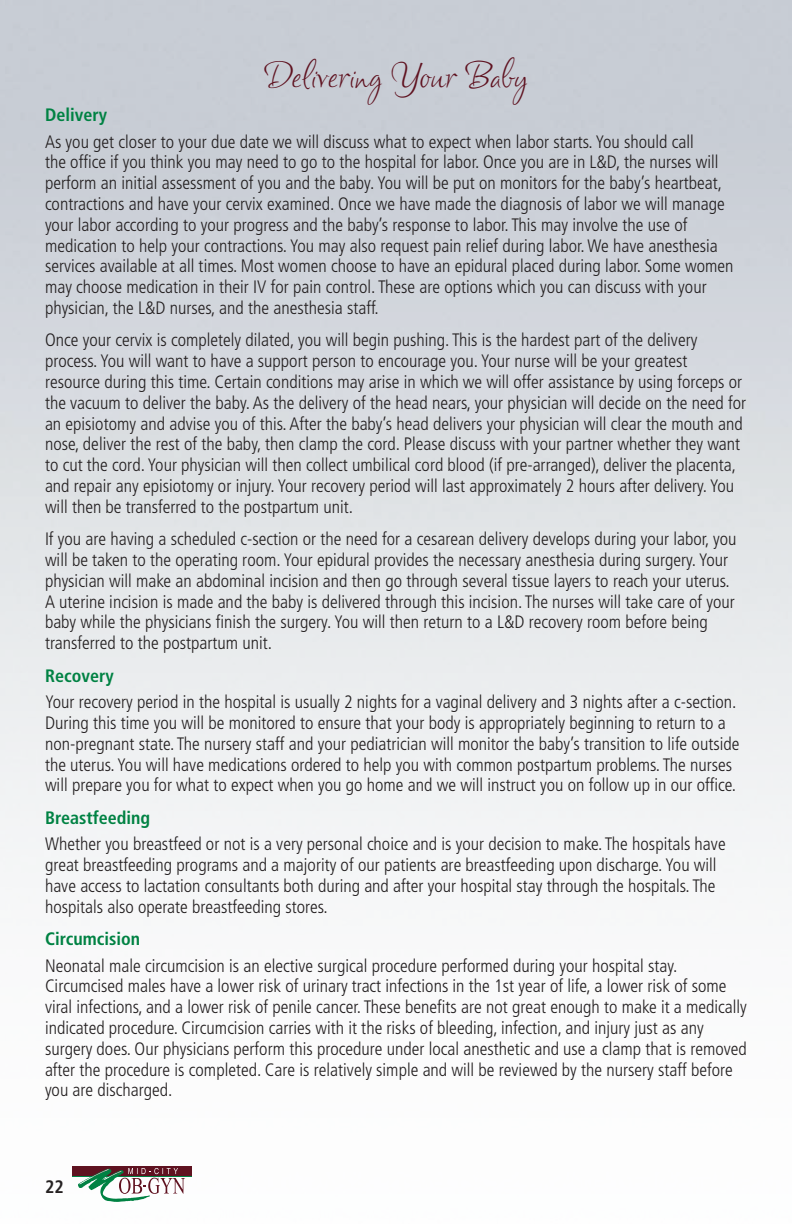
<style>
.page{position:relative;width:792px;height:1224px;background:#fff}
.page>*{position:absolute;margin:0;border:0;box-sizing:border-box;transform-origin:0 0}
.t1{font:36px "Clarissa";color:#5f1220}
.t2{font:300 condensed 18px/20.8px "Frutiger LT Std";color:#231f20}
.t3{font:700 condensed 18px "Frutiger LT Std";color:#008243}
.t4{font:700 condensed 18px "Frutiger LT Std";color:#231f20}
</style>
<div class="page">
<img style="left:0;top:0;width:792px;height:1177px">
<hr style="left:72px;top:1176px;width:119px;height:1px;background:#008243">
<div style="left:72px;top:1167px;width:119px;height:9px;background:#5f1220"></div>
<svg style="left:78px;top:1168px;width:107px;height:34px"></svg>
<div style="left:94px;top:821px;width:218px;height:12px;background:#f3f4f5"></div>
<svg style="left:94px;top:476px;width:604px;height:345px"></svg>
<h1 class="t1" style="left:264px;top:54px;width:265px">Delivering Your Baby</h1>
<p class="t3" style="left:45px;top:104px;width:64px">Delivery</p>
<p class="t2" style="left:45px;top:131px;width:690px">As you get closer to your due date we will discuss what to expect when labor starts. You should call<br>the office if you think you may need to go to the hospital for labor. Once you are in L&amp;D, the nurses will perform an initial assessment of you and the baby. You will be put on monitors for the baby’s heartbeat, contractions and have your cervix examined. Once we have made the diagnosis of labor we will manage your labor according to your progress and the baby’s response to labor. This may involve the use of medication to help your contractions. You may also request pain relief during labor. We have anesthesia services available at all times. Most women choose to have an epidural placed during labor. Some women may choose medication in their IV for pain control. These are options which you can discuss with your physician, the L&amp;D nurses, and the anesthesia staff.</p>
<p class="t2" style="left:45px;top:330px;width:703px">Once your cervix is completely dilated, you will begin pushing. This is the hardest part of the delivery process. You will want to have a support person to encourage you. Your nurse will be your greatest resource during this time. Certain conditions may arise in which we will offer assistance by using forceps or the vacuum to deliver the baby. As the delivery of the head nears, your physician will decide on the need for an episiotomy and advise you of this. After the baby’s head delivers your physician will clear the mouth and nose, deliver the rest of the baby, then clamp the cord. Please discuss with your partner whether they want to cut the cord. Your physician will then collect umbilical cord blood (if pre-arranged), deliver the placenta, and repair any episiotomy or injury. Your recovery period will last approximately 2 hours after delivery. You will then be transferred to the postpartum unit.</p>
<p class="t2" style="left:45px;top:529px;width:693px">If you are having a scheduled c-section or the need for a cesarean delivery develops during your labor, you will be taken to the operating room. Your epidural provides the necessary anesthesia during surgery. Your physician will make an abdominal incision and then go through several tissue layers to reach your uterus.<br>A uterine incision is made and the baby is delivered through this incision. The nurses will take care of your baby while the physicians finish the surgery. You will then return to a L&amp;D recovery room before being transferred to the postpartum unit.</p>
<p class="t3" style="left:45px;top:665px;width:70px">Recovery</p>
<p class="t2" style="left:45px;top:692px;width:696px">Your recovery period in the hospital is usually 2 nights for a vaginal delivery and 3 nights after a c-section.<br>During this time you will be monitored to ensure that your body is appropriately beginning to return to a non-pregnant state. The nursery staff and your pediatrician will monitor the baby’s transition to life outside the uterus. You will have medications ordered to help you with common postpartum problems. The nurses will prepare you for what to expect when you go home and we will instruct you on follow up in our office.</p>
<p class="t3" style="left:45px;top:807px;width:107px">Breastfeeding</p>
<p class="t2" style="left:45px;top:834px;width:682px">Whether you breastfeed or not is a very personal choice and is your decision to make. The hospitals have great breastfeeding programs and a majority of our patients are breastfeeding upon discharge. You will have access to lactation consultants both during and after your hospital stay through the hospitals. The hospitals also operate breastfeeding stores.</p>
<p class="t3" style="left:45px;top:928px;width:97px">Circumcision</p>
<p class="t2" style="left:45px;top:955px;width:704px">Neonatal male circumcision is an elective surgical procedure performed during your hospital stay.<br>Circumcised males have a lower risk of urinary tract infections in the 1st year of life, a lower risk of some viral infections, and a lower risk of penile cancer. These benefits are not great enough to make it a medically indicated procedure. Circumcision carries with it the risks of bleeding, infection, and injury just as any surgery does. Our physicians perform this procedure under local anesthetic and use a clamp that is removed after the procedure is completed. Care is relatively simple and will be reviewed by the nursery staff before you are discharged.</p>
<p class="t4" style="left:45px;top:1176px;width:20px">22</p>
</div>
